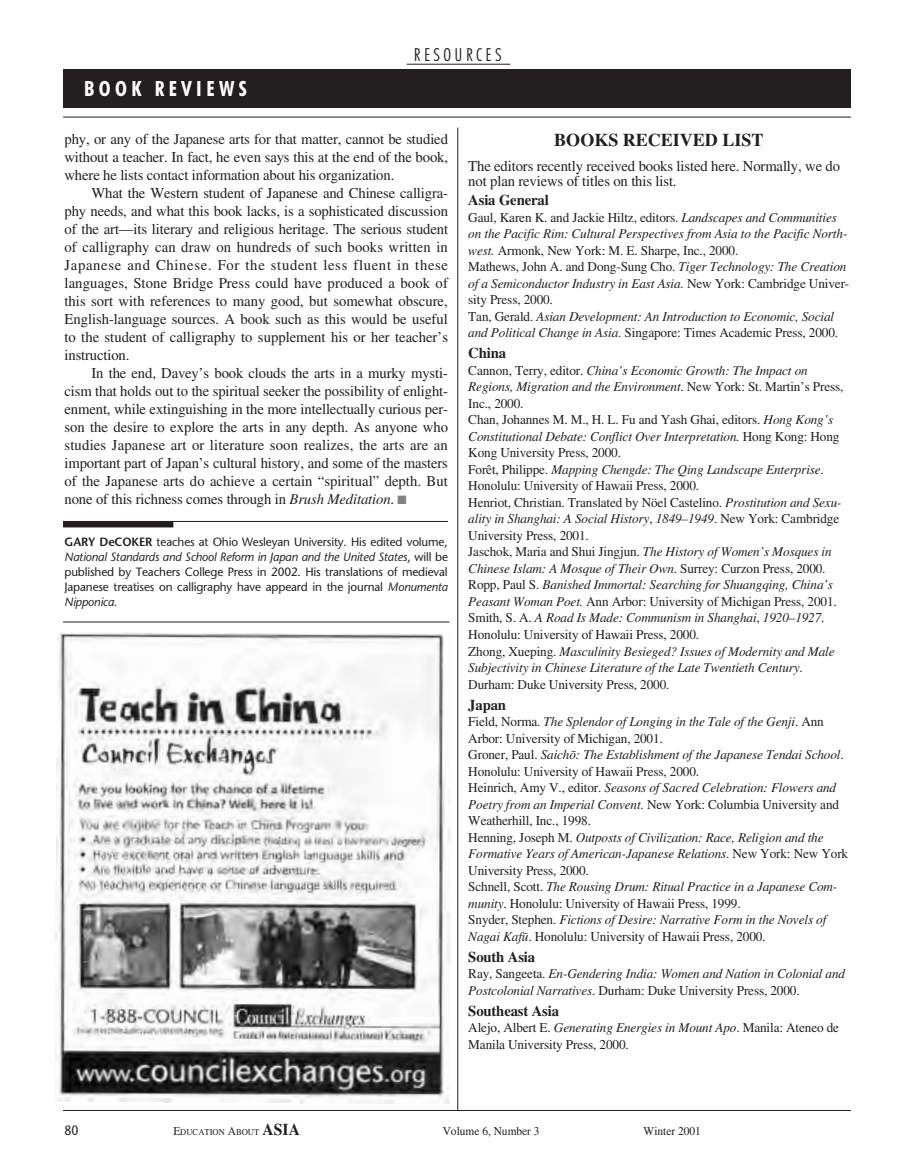
<style>
.page{position:relative;width:905px;height:1175px;background:#fff}
.page>*{position:absolute;margin:0;border:0;box-sizing:border-box;transform-origin:0 0}
.t1{font:700 condensed 21px "Futura BT";letter-spacing:.21em;color:#fff}
.t2{font:700 18px "EAA Times";color:#231f20}
.t3{font:300 condensed 18px "Futura BT";letter-spacing:.185em;color:#231f20}
.t4{font:15px/18px "EAA Times";letter-spacing:-.01em;color:#231f20;text-align:justify}
.t5{font:700 15px "EAA Times";letter-spacing:-.01em;color:#231f20}
.t6{font:italic 13.5px/16.5px "EAA Times";letter-spacing:-.01em;color:#231f20}
.t7{font:13.5px/16.5px "EAA Times";letter-spacing:-.01em;color:#231f20}
.t8{font:13.5px "Stone Sans";color:#231f20;scale:.9 1}
.t9{font:12px/15px "Stone Sans";letter-spacing:-.01em;color:#231f20;text-align:justify}
.t10{font:12px "EAA Times";color:#231f20;scale:.95 1}
.t11{font:9px "EAA Times";color:#231f20;scale:.95 1}
.s1{font-style:italic}
.s2{color:#808285}
.s3{font-weight:600}
.s4{font-style:normal}
.s5{font-size:12px}
.s6{font-weight:700;font-size:16.5px}
</style>
<div class="page">
<hr style="left:63px;top:1110px;width:787px;height:1px;background:#231f20">
<div style="left:63px;top:69px;width:787px;height:39px;background:#231f20"></div>
<hr style="left:407px;top:64px;width:103px;height:1px;background:#231f20">
<hr style="left:63px;top:117px;width:787px;height:1px;background:#231f20">
<hr style="left:457px;top:127px;width:1px;height:983px;background:#231f20">
<hr style="left:63px;top:521px;width:385px;height:1px;background:#231f20">
<div style="left:63px;top:521px;width:110px;height:6px;background:#231f20"></div>
<img style="left:55px;top:633px;width:396px;height:471px">
<hr style="left:63px;top:622px;width:386px;height:1px;background:#231f20">
<h1 class="t1" style="left:84px;top:75px;width:164px">BOOK REVIEWS</h1>
<h2 class="t3" style="left:414px;top:44px;width:89px">RESOURCES</h2>
<p class="t4" style="left:64px;top:130px;width:385px">phy, or any of the Japanese arts for that matter, cannot be studied without a teacher. In fact, he even says this at the end of the book, where he lists contact information about his organization.</p>
<p class="t4" style="left:64px;top:184px;width:385px;text-indent:27px">What the Western student of Japanese and Chinese calligra&shy;phy needs, and what this book lacks, is a sophisticated discussion of the art—its literary and religious heritage. The serious student of calligraphy can draw on hundreds of such books written in Japanese and Chinese. For the student less fluent in these languages, Stone Bridge Press could have produced a book of this sort with references to many good, but somewhat obscure, English-language sources. A book such as this would be useful to the student of calligraphy to supplement his or her teacher’s instruction.</p>
<p class="t4" style="left:64px;top:364px;width:385px;text-indent:27px">In the end, Davey’s book clouds the arts in a murky mysti&shy;cism that holds out to the spiritual seeker the possibility of enlight&shy;enment, while extinguishing in the more intellectually curious per&shy;son the desire to explore the arts in any depth. As anyone who studies Japanese art or literature soon realizes, the arts are an important part of Japan’s cultural history, and some of the masters of the Japanese arts do achieve a certain “spiritual” depth. But none of this richness comes through in <span class="s1">Brush Meditation</span>. <span class="s2">■</span></p>
<p class="t9" style="left:64px;top:534px;width:385px"><span class="s3">GARY DeCOKER</span> teaches at Ohio Wesleyan University. His edited volume, <span class="s1">National Standards and School Reform in Japan and the United States</span>, will be published by Teachers College Press in 2002. His translations of medieval Japanese treatises on calligraphy have appeard in the journal <span class="s1">Monumenta Nipponica</span>.</p>
<h2 class="t2" style="left:554px;top:129px;width:211px">BOOKS RECEIVED LIST</h2>
<p class="t4" style="left:468px;top:158px;width:373px;line-height:15px">The editors recently received books listed here. Normally, we do not plan reviews of titles on this list.</p>
<p class="t5" style="left:468px;top:191px;width:82px">Asia General</p>
<p class="t6" style="left:468px;top:209px;width:382px"><span class="s4">Gaul, Karen K. and Jackie Hiltz, editors.</span> Landscapes and Communities on the Pacific Rim: Cultural Perspectives from Asia to the Pacific North&shy;west. <span class="s4">Armonk, New York: M. E. Sharpe, Inc., 2000.<br>Mathews, John A. and Dong-Sung Cho.</span> Tiger Technology: The Creation of a Semiconductor Industry in East Asia. <span class="s4">New York: Cambridge Univer&shy;sity Press, 2000.<br>Tan, Gerald.</span> Asian Development: An Introduction to Economic, Social and Political Change in Asia<span class="s4">. Singapore: Times Academic Press, 2000.</span></p>
<p class="t5" style="left:468px;top:344px;width:39px">China</p>
<p class="t6" style="left:468px;top:362px;width:377px"><span class="s4">Cannon, Terry, editor.</span> China’s Economic Growth: The Impact on Regions, Migration and the Environment<span class="s4">. New York: St. Martin’s Press, Inc., 2000.<br>Chan, Johannes M. M., H. L. Fu and Yash Ghai, editors.</span> Hong Kong’s Constitutional Debate: Conflict Over Interpretation. <span class="s4">Hong Kong: Hong Kong University Press, 2000.<br>Forêt, Philippe.</span> Mapping Chengde: The Qing Landscape Enterprise<span class="s4">.<br>Honolulu: University of Hawaii Press, 2000.<br>Henriot, Christian. Translated by Nöel Castelino.</span> Prostitution and Sexu&shy;ality in Shanghai: A Social History<span class="s4">,</span> 1849–1949<span class="s4">. New York: Cambridge University Press, 2001.<br>Jaschok, Maria and Shui Jingjun.</span> The History of Women’s Mosques in Chinese Islam: A Mosque of Their Own<span class="s4">. Surrey: Curzon Press, 2000.<br>Ropp, Paul S.</span> Banished Immortal: Searching for Shuangqing, China’s Peasant Woman Poet. <span class="s4">Ann Arbor: University of Michigan Press, 2001.<br>Smith, S. A.</span> A Road Is Made: Communism in Shanghai<span class="s4">,</span> 1920–1927<span class="s4">.<br>Honolulu: University of Hawaii Press, 2000.<br>Zhong, Xueping.</span> Masculinity Besieged? Issues of Modernity and Male Subjectivity in Chinese Literature of the Late Twentieth Century<span class="s4">.<br>Durham: Duke University Press, 2000.</span></p>
<p class="t5" style="left:468px;top:695px;width:39px">Japan</p>
<p class="t6" style="left:468px;top:713px;width:381px"><span class="s4">Field, Norma.</span> The Splendor of Longing in the Tale of the Genji<span class="s4">. Ann Arbor: University of Michigan, 2001.<br>Groner, Paul.</span> Saich¬: The Establishment of the Japanese Tendai School<span class="s4">.<br>Honolulu: University of Hawaii Press, 2000.<br>Heinrich, Amy V., editor.</span> Seasons of Sacred Celebration: Flowers and Poetry from an Imperial Convent<span class="s4">. New York: Columbia University and Weatherhill, Inc., 1998.<br>Henning, Joseph M.</span> Outposts of Civilization: Race, Religion and the Formative Years of American-Japanese Relations<span class="s4">. New York: New York University Press, 2000.<br>Schnell, Scott.</span> The Rousing Drum: Ritual Practice in a Japanese Com&shy;munity<span class="s4">. Honolulu: University of Hawaii Press, 1999.<br>Snyder, Stephen.</span> Fictions of Desire: Narrative Form in the Novels of Nagai Kaf†<span class="s4">. Honolulu: University of Hawaii Press, 2000.</span></p>
<p class="t5" style="left:468px;top:947px;width:68px">South Asia</p>
<p class="t6" style="left:468px;top:965px;width:378px"><span class="s4">Ray, Sangeeta.</span> En-Gendering India: Women and Nation in Colonial and<br>Postcolonial Narratives<span class="s4">. Durham: Duke University Press, 2000.</span></p>
<p class="t5" style="left:468px;top:1001px;width:92px">Southeast Asia</p>
<p class="t7" style="left:468px;top:1019px;width:372px">Alejo, Albert E. <span class="s1">Generating Energies in Mount Apo</span>. Manila: Ateneo de<br>Manila University Press, 2000.</p>
<p class="t8" style="left:64px;top:1121px;width:17px">80</p>
<p class="t11" style="left:173px;top:1126px;width:135px"><span class="s5">E</span>DUCATION <span class="s5">A</span>BOUT <span class="s6">ASIA</span></p>
<p class="t10" style="left:442px;top:1124px;width:103px">Volume 6, Number 3</p>
<p class="t10" style="left:643px;top:1124px;width:62px">Winter 2001</p>
</div>
